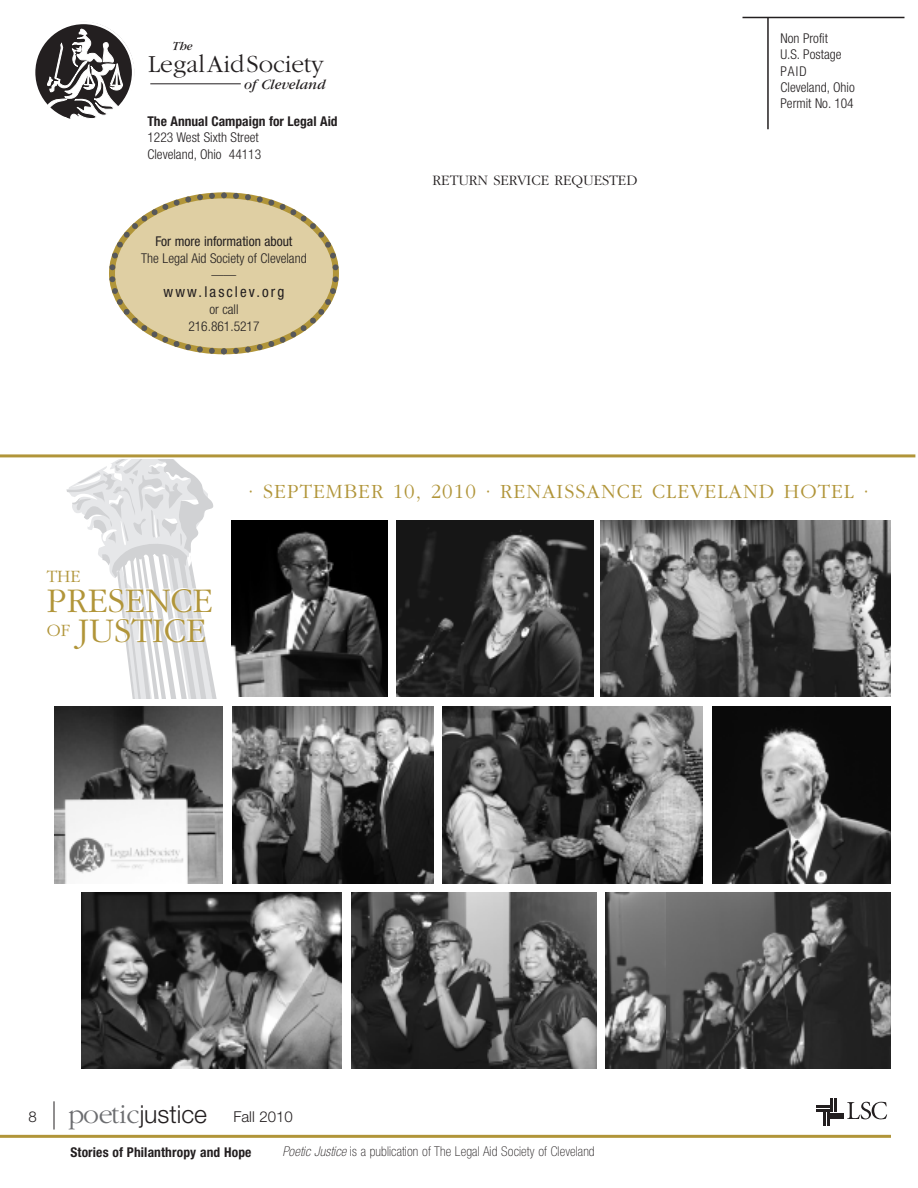
<style>
.page{position:relative;width:918px;height:1188px;background:#fff}
.page>*{position:absolute;margin:0;border:0;box-sizing:border-box;transform-origin:0 0}
.t1{font:300 36px/30px "Garamond";color:#b19539}
.t2{font:300 25.5px "Garamond";color:#231f20}
.t3{font:300 21px "Garamond";letter-spacing:.05em;color:#b19539}
.t4{font:300 18px "Garamond";color:#b19539}
.t5{font:300 15px "Garamond";color:#231f20}
.t6{font:300 15px "Helvetica Neue LT";color:#231f20}
.t7{font:condensed 15px "Helvetica Neue LT";letter-spacing:.145em;color:#231f20}
.t8{font:italic 14.85px "Garamond";color:#231f20}
.t9{font:300 condensed 13.5px/16.2px "Helvetica Neue LT";color:#231f20}
.t10{font:100 condensed 13.5px "Helvetica Neue LT";letter-spacing:.01em;color:#231f20}
.t11{font:700 condensed 13.5px "Helvetica Neue LT";letter-spacing:.01em;color:#231f20}
.t12{font:condensed 13.5px "Helvetica Neue LT";color:#231f20}
.t13{font:italic 12.75px "Garamond";color:#231f20}
.t14{font:300 condensed 12.45px "Helvetica Neue LT";color:#231f20}
.s1{font-family:"Garamond";font-size:28.2px;color:#6c6d70}
.s2{font-size:24.75px}
.s3{font-style:italic}
</style>
<div class="page">
<svg style="left:35px;top:23px;width:100px;height:96px"></svg>
<hr style="left:742px;top:17px;width:162px;height:1px;background:#231f20">
<hr style="left:767px;top:17px;width:2px;height:112px;background:#231f20">
<hr style="left:150px;top:83px;width:91px;height:1px;background:#231f20">
<svg style="left:109px;top:192px;width:230px;height:163px"></svg>
<hr style="left:0;top:1135px;width:891px;height:3px;background:#b19539">
<svg style="left:54px;top:1101px;width:1px;height:29px"></svg>
<hr style="left:816px;top:1109px;width:14px;height:3px;background:#231f20">
<hr style="left:816px;top:1105px;width:14px;height:3px;background:#231f20">
<svg style="left:823px;top:1098px;width:64px;height:28px"></svg>
<img style="left:712px;top:707px;width:179px;height:176px">
<img style="left:665px;top:892px;width:226px;height:176px">
<img style="left:54px;top:707px;width:169px;height:176px">
<img style="left:81px;top:892px;width:260px;height:176px">
<img style="left:443px;top:707px;width:260px;height:176px">
<img style="left:351px;top:892px;width:152px;height:176px">
<img style="left:232px;top:707px;width:201px;height:176px">
<img style="left:503px;top:892px;width:94px;height:176px">
<img style="left:606px;top:892px;width:59px;height:176px">
<hr style="left:0;top:454px;width:915px;height:3px;background:#b19539">
<img style="left:601px;top:521px;width:290px;height:176px">
<img style="left:397px;top:521px;width:197px;height:176px">
<img style="left:237px;top:521px;width:151px;height:176px">
<svg style="left:67px;top:459px;width:170px;height:239px"></svg>
<p class="t13" style="left:173px;top:42px;width:22px">The</p>
<h2 class="t2" style="left:148px;top:48px;width:177px">LegalAidSociety</h2>
<p class="t8" style="left:244px;top:80px;width:83px">of Cleveland</p>
<p class="t11" style="left:147px;top:116px;width:192px">The Annual Campaign for Legal Aid</p>
<p class="t9" style="left:147px;top:130px;width:115px">1223 West Sixth Street<br>Cleveland, Ohio 44113</p>
<p class="t12" style="left:156px;top:237px;width:138px">For more information about</p>
<p class="t9" style="left:141px;top:251px;width:167px">The Legal Aid Society of Cleveland</p>
<p class="t14" style="left:212px;top:270px;width:26px">——</p>
<p class="t7" style="left:163px;top:286px;width:123px">www.lasclev.org</p>
<p class="t9" style="left:188px;top:302px;width:73px;line-height:17.4px;text-align:center">or call<br>216.861.5217</p>
<p class="t5" style="left:433px;top:171px;width:206px">RETURN SERVICE REQUESTED</p>
<p class="t9" style="left:781px;top:32px;width:76px">Non Profit<br>U.S. Postage<br>PAID<br>Cleveland, Ohio<br>Permit No. 104</p>
<h3 class="t4" style="left:47px;top:565px;width:35px">THE</h3>
<h1 class="t1" style="left:47px;top:585px;width:168px">PRESENCE<br><sup>OF</sup> JUSTICE</h1>
<h3 class="t3" style="left:248px;top:478px;width:622px">· SEPTEMBER 10, 2010 · RENAISSANCE CLEVELAND HOTEL ·</h3>
<p class="t6" style="left:28px;top:1111px;width:266px">8 <span class="s1">poetic</span><span class="s2">justice</span> Fall 2010</p>
<p class="t11" style="left:70px;top:1147px;width:183px">Stories of Philanthropy and Hope</p>
<p class="t10" style="left:282px;top:1146px;width:314px"><span class="s3">Poetic Justice</span> is a publication of The Legal Aid Society of Cleveland</p>
</div>
